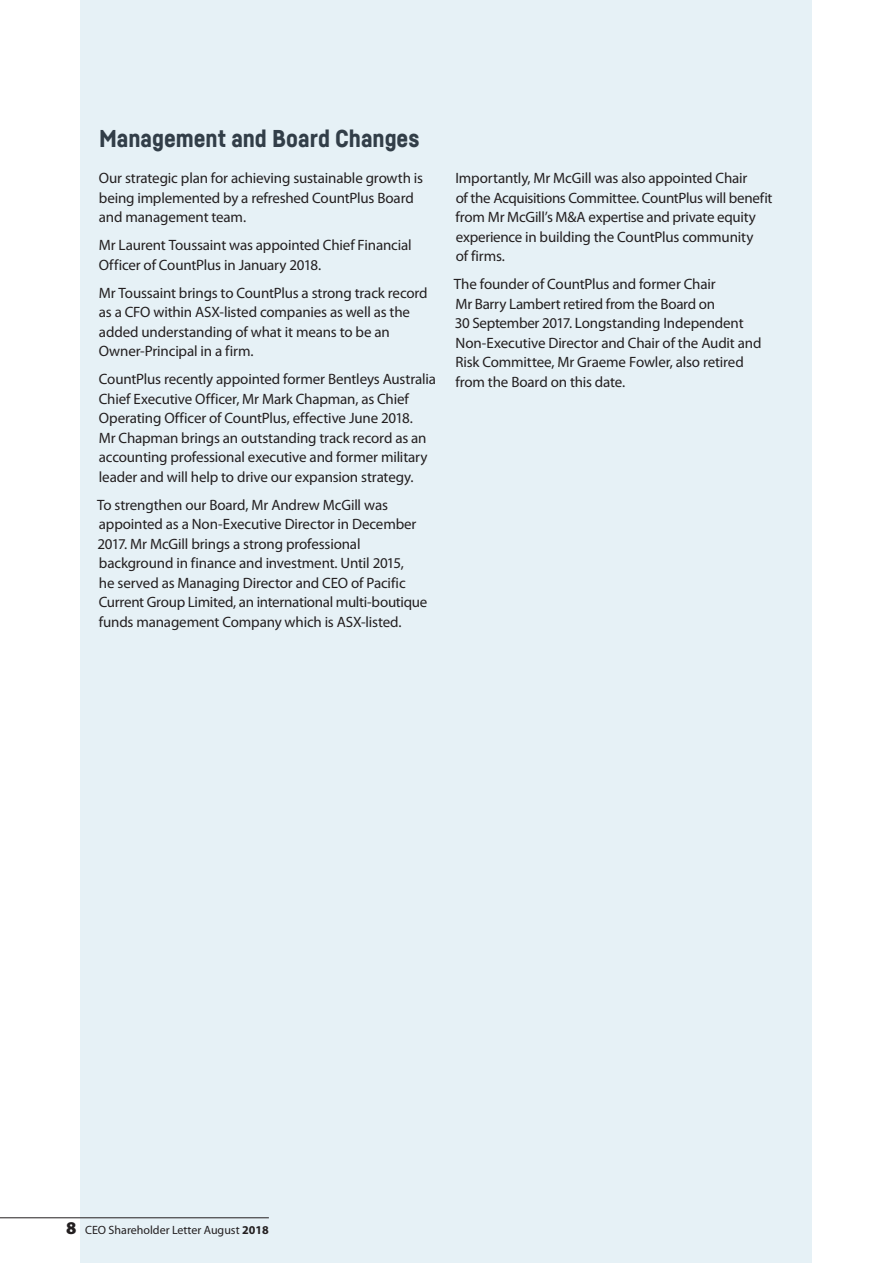
<style>
.page{position:relative;width:893px;height:1263px;background:#fff}
.page>*{position:absolute;margin:0;border:0;box-sizing:border-box;transform-origin:0 0}
.t1{font:900 24px "Fabrikat";color:#323e48}
.t2{font:15px/19.5px "Myriad Pro";letter-spacing:-.01em;color:#231f20}
.t3{font:12px "Myriad Pro";color:#231f20}
.s1{font-weight:900;font-size:18px}
.s2{font-weight:700}
</style>
<div class="page">
<div style="left:81px;top:0;width:731px;height:1263px;background:#e6f1f6"></div>
<hr style="left:0;top:1217px;width:269px;height:1px;background:#231f20">
<h1 class="t1" style="left:99px;top:123px;width:322px">Management and Board Changes</h1>
<p class="t2" style="left:99px;top:168px;width:326px">Our strategic plan for achieving sustainable growth is being implemented by a refreshed CountPlus Board and management team.</p>
<p class="t2" style="left:99px;top:235px;width:314px">Mr Laurent Toussaint was appointed Chief Financial<br>Officer of CountPlus in January 2018.</p>
<p class="t2" style="left:99px;top:283px;width:330px">Mr Toussaint brings to CountPlus a strong track record as a CFO within ASX-listed companies as well as the added understanding of what it means to be an Owner-Principal in a firm.</p>
<p class="t2" style="left:99px;top:369px;width:339px">CountPlus recently appointed former Bentleys Australia Chief Executive Officer, Mr Mark Chapman, as Chief Operating Officer of CountPlus, effective June 2018.<br>Mr Chapman brings an outstanding track record as an accounting professional executive and former military leader and will help to drive our expansion strategy.</p>
<p class="t2" style="left:97px;top:495px;width:332px">To strengthen our Board, Mr Andrew McGill was appointed as a Non-Executive Director in December 2017. Mr McGill brings a strong professional background in finance and investment. Until 2015,<br>he served as Managing Director and CEO of Pacific Current Group Limited, an international multi-boutique funds management Company which is ASX-listed.</p>
<p class="t2" style="left:455px;top:168px;width:319px">Importantly, Mr McGill was also appointed Chair<br>of the Acquisitions Committee. CountPlus will benefit from Mr McGill’s M&amp;A expertise and private equity experience in building the CountPlus community<br>of firms.</p>
<p class="t2" style="left:454px;top:274px;width:309px">The founder of CountPlus and former Chair<br>Mr Barry Lambert retired from the Board on<br>30 September 2017. Longstanding Independent Non-Executive Director and Chair of the Audit and Risk Committee, Mr Graeme Fowler, also retired from the Board on this date.</p>
<p class="t3" style="left:66px;top:1222px;width:204px"><span class="s1">8</span> CEO Shareholder Letter August <span class="s2">2018</span></p>
</div>
